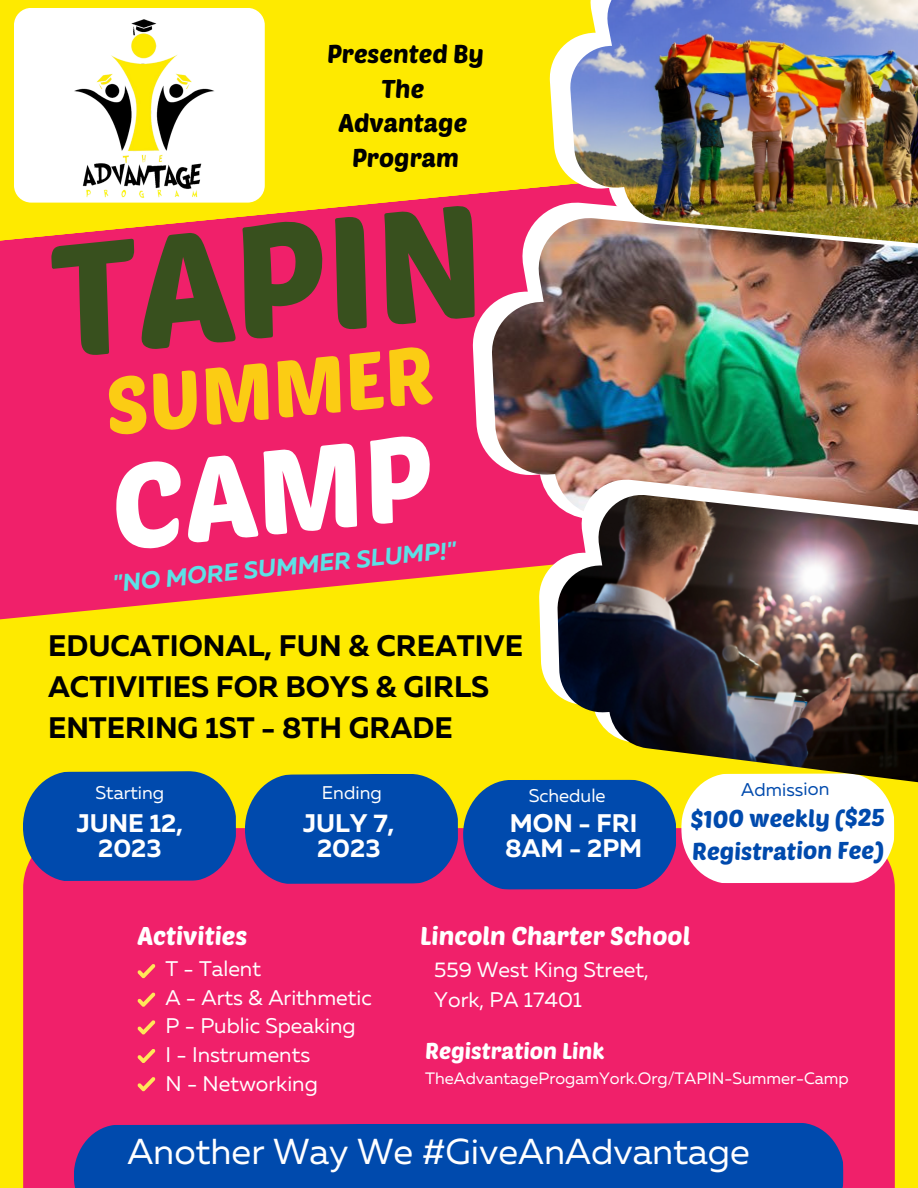
<style>
.page{position:relative;width:918px;height:1188px;background:#feea00}
.page>*{position:absolute;margin:0;border:0;box-sizing:border-box;transform-origin:0 0}
.t1{font:157.95px "Poetsen One";color:#38501e}
.t2{font:118.05px "Poetsen One";color:#fff}
.t3{font:79.65px "Poetsen One";color:#fbcc14}
.t4{font:36px "Muller";color:#fff}
.t5{font:700 29.7px/41.2px "Muller";color:#000}
.t6{font:700 25.35px/25.3px "Muller";color:#fff;text-align:center}
.t7{font:25.35px "Poetsen One";color:#fff}
.t8{font:25.35px/34.8px "Poetsen One";color:#000;text-align:center}
.t9{font:24px/32.7px "Poetsen One";letter-spacing:-.01em;color:#004aad}
.t10{font:italic 700 24px "Muller";color:#5ce1e6}
.t11{font:22.5px "Poetsen One";color:#fff}
.t12{font:21.15px/28.5px "Muller";color:#fff}
.t13{font:18.3px "Muller";color:#fff}
.t14{font:18.3px "Muller";letter-spacing:-.01em;color:#004aad}
.t15{font:16.5px "Muller";color:#fff}
</style>
<div class="page">
<svg style="left:0;top:186px;width:548px;height:434px;background:#f1395c"></svg>
<svg style="left:472px;top:200px;width:76px;height:361px;background:#f35990"></svg>
<svg style="left:548px;top:41px;width:21px;height:177px;fill:#fff"></svg>
<img style="left:569px;top:0;width:349px;height:218px">
<img style="left:491px;top:218px;width:427px;height:335px">
<div style="left:23px;top:828px;width:872px;height:360px;background:#f0206a"></div>
<svg style="left:137px;top:964px;width:18px;height:14px"></svg>
<svg style="left:137px;top:992px;width:18px;height:15px"></svg>
<svg style="left:137px;top:1020px;width:18px;height:15px"></svg>
<svg style="left:137px;top:1049px;width:18px;height:14px"></svg>
<svg style="left:137px;top:1077px;width:18px;height:14px"></svg>
<svg style="left:538px;top:477px;width:380px;height:218px;background:#e1ada3"></svg>
<img style="left:557px;top:493px;width:361px;height:290px">
<div style="left:74px;top:1123px;width:769px;height:65px;background:#004aad"></div>
<svg style="left:23px;top:771px;width:213px;height:110px;background:#1851a0"></svg>
<div style="left:14px;top:8px;width:251px;height:195px;background:#fff;border-radius:17px"></div>
<img style="left:40px;top:19px;width:205px;height:185px">
<svg style="left:245px;top:773px;width:649px;height:117px"></svg>
<p class="t8" style="left:327px;top:35px;width:159px">Presented By<br>The<br>Advantage<br>Program</p>
<h1 class="t1" style="left:40px;top:203px;width:436px;rotate:-6deg">TAPIN</h1>
<h3 class="t3" style="left:100px;top:357px;width:331px;rotate:-6deg">SUMMER</h3>
<h2 class="t2" style="left:103px;top:434px;width:324px;rotate:-6deg">CAMP</h2>
<p class="t10" style="left:112px;top:575px;width:347px;rotate:-6deg">"NO MORE SUMMER SLUMP!"</p>
<h3 class="t5" style="left:48px;top:627px;width:477px">EDUCATIONAL, FUN &amp; CREATIVE<br>ACTIVITIES FOR BOYS &amp; GIRLS<br>ENTERING 1ST - 8TH GRADE</h3>
<p class="t13" style="left:95px;top:785px;width:70px">Starting</p>
<p class="t6" style="left:77px;top:812px;width:108px">JUNE 12,<br>2023</p>
<p class="t13" style="left:322px;top:785px;width:61px">Ending</p>
<p class="t6" style="left:303px;top:812px;width:93px">JULY 7,<br>2023</p>
<p class="t13" style="left:529px;top:788px;width:79px">Schedule</p>
<p class="t6" style="left:505px;top:812px;width:139px;text-align:left">MON - FRI<br>8AM - 2PM</p>
<p class="t14" style="left:741px;top:782px;width:90px">Admission</p>
<p class="t9" style="left:691px;top:801px;width:196px">$100 weekly ($25<br>Registration Fee)</p>
<p class="t7" style="left:137px;top:920px;width:111px">Activities</p>
<p class="t12" style="left:166px;top:956px;width:208px">T - Talent<br>A - Arts &amp; Arithmetic<br>P - Public Speaking<br>I - Instruments<br>N - Networking</p>
<p class="t7" style="left:420px;top:920px;width:272px">Lincoln Charter School</p>
<p class="t12" style="left:434px;top:957px;width:216px;line-height:29.7px">559 West King Street,<br>York, PA 17401</p>
<p class="t11" style="left:425px;top:1036px;width:181px">Registration Link</p>
<p class="t15" style="left:425px;top:1071px;width:425px">TheAdvantageProgamYork.Org/TAPIN-Summer-Camp</p>
<h3 class="t4" style="left:127px;top:1137px;width:624px">Another Way We #GiveAnAdvantage</h3>
</div>
